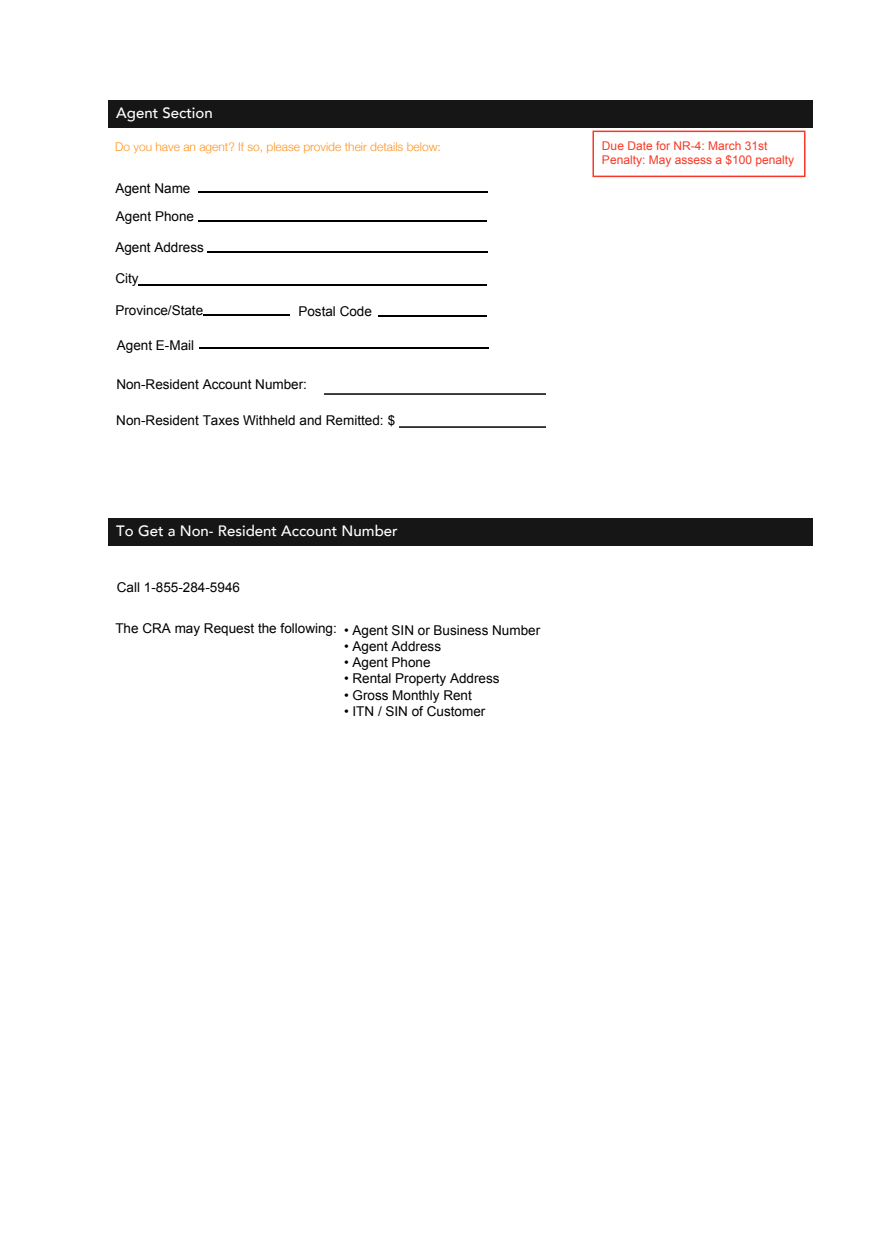
<style>
.page{position:relative;width:889px;height:1251px;background:#fff}
.page>*{position:absolute;margin:0;border:0;box-sizing:border-box;transform-origin:0 0}
.t1{font:500 15px "Avenir";color:#fff}
.t2{font:13.5px "Arial";color:#000}
.t3{font:12px/14.4px "Arial";color:#f73926}
.t4{font:300 12px "Helvetica Neue";color:#ff931e}
</style>
<div class="page">
<hr style="left:399px;top:426px;width:147px;height:2px;background:#000">
<hr style="left:324px;top:393px;width:222px;height:2px;background:#000">
<div style="left:108px;top:100px;width:704px;height:27px;background:#161616"></div>
<hr style="left:138px;top:284px;width:349px;height:1px;background:#000">
<hr style="left:203px;top:314px;width:87px;height:1px;background:#000">
<hr style="left:198px;top:220px;width:289px;height:1px;background:#000">
<hr style="left:378px;top:315px;width:109px;height:1px;background:#000">
<hr style="left:198px;top:191px;width:289px;height:1px;background:#000">
<hr style="left:207px;top:252px;width:280px;height:1px;background:#000">
<hr style="left:199px;top:347px;width:290px;height:2px;background:#000">
<div style="left:592px;top:130px;width:214px;height:47px;border:2px solid #f73926"></div>
<div style="left:108px;top:518px;width:704px;height:27px;background:#161616"></div>
<p class="t1" style="left:116px;top:100px;width:98px">Agent Section</p>
<p class="t4" style="left:115px;top:136px;width:327px">Do you have an agent? If so, please provide their details below:</p>
<p class="t2" style="left:115px;top:180px;width:77px">Agent Name</p>
<p class="t2" style="left:116px;top:207px;width:80px">Agent Phone</p>
<p class="t2" style="left:115px;top:239px;width:90px">Agent Address</p>
<p class="t2" style="left:115px;top:269px;width:25px">City</p>
<p class="t2" style="left:115px;top:301px;width:89px">Province/State</p>
<p class="t2" style="left:298px;top:302px;width:75px">Postal Code</p>
<p class="t2" style="left:117px;top:336px;width:79px">Agent E-Mail</p>
<p class="t2" style="left:116px;top:375px;width:192px">Non-Resident Account Number:</p>
<p class="t2" style="left:116px;top:412px;width:280px">Non-Resident Taxes Withheld and Remitted: $</p>
<p class="t1" style="left:116px;top:518px;width:283px">To Get a Non- Resident Account Number</p>
<p class="t2" style="left:117px;top:578px;width:125px">Call 1-855-284-5946</p>
<p class="t2" style="left:115px;top:619px;width:426px">The CRA may Request the following: • Agent SIN or Business Number</p>
<p class="t2" style="left:344px;top:637px;width:99px">• Agent Address</p>
<p class="t2" style="left:344px;top:653px;width:88px">• Agent Phone</p>
<p class="t2" style="left:344px;top:669px;width:157px">• Rental Property Address</p>
<p class="t2" style="left:344px;top:685px;width:129px">• Gross Monthly Rent</p>
<p class="t2" style="left:344px;top:702px;width:143px">• ITN / SIN of Customer</p>
<p class="t3" style="left:602px;top:139px;width:194px">Due Date for NR-4: March 31st<br>Penalty: May assess a $100 penalty</p>
</div>
